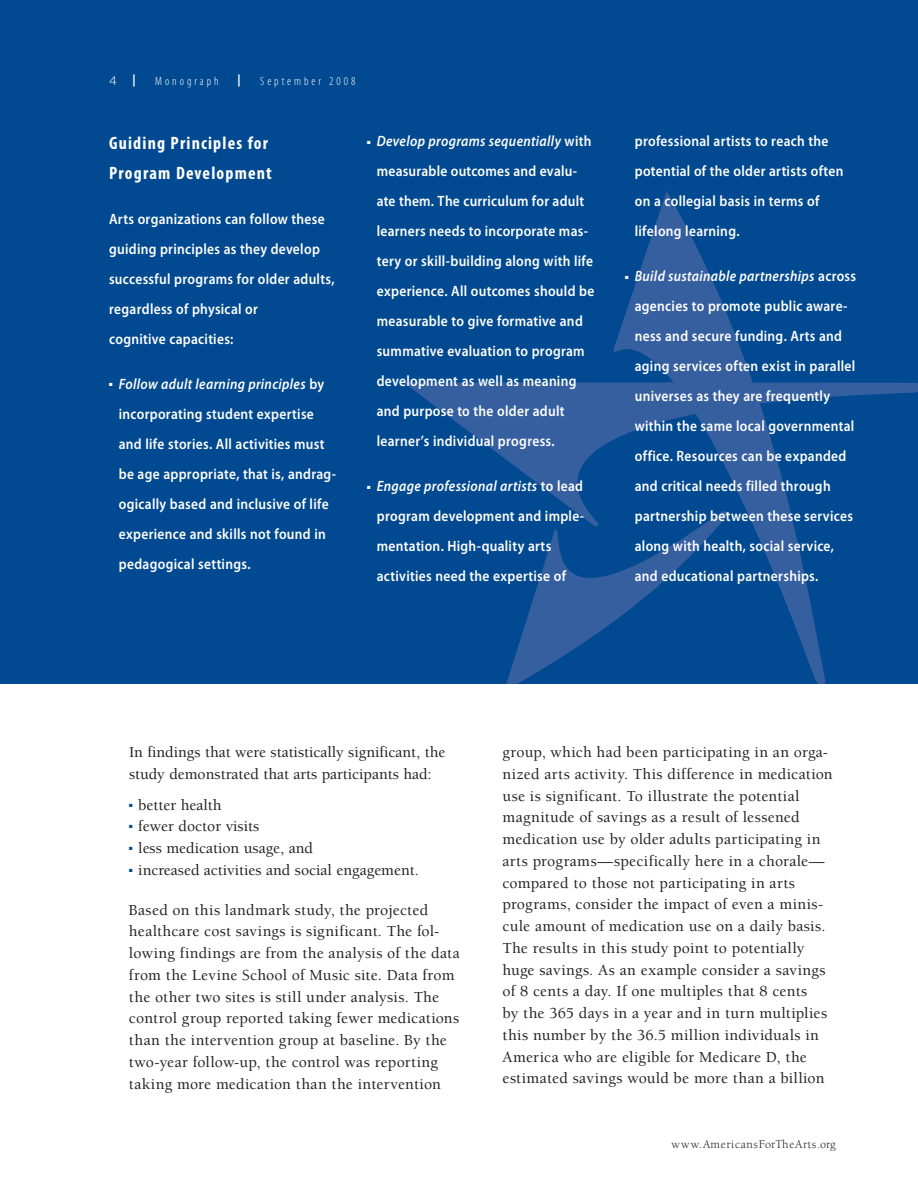
<style>
.page{position:relative;width:918px;height:1188px;background:#fff}
.page>*{position:absolute;margin:0;border:0;box-sizing:border-box;transform-origin:0 0}
.t1{font:700 condensed 18px/30px "Myriad Pro";letter-spacing:.065em;color:#fff}
.t2{font:500 15.75px/21.8px "Berkeley";letter-spacing:.01em;color:#231f20}
.t3{font:600 15px/30px "Myriad Pro";letter-spacing:.02em;color:#fff;scale:.9 1}
.t4{font:900 15px "Berkeley";color:#fff;scale:.95 1}
.t5{font:300 13.5px "Myriad Pro";color:#fff;scale:1.1 1}
.t6{font:12px "Berkeley";letter-spacing:.05em;color:#231f20}
.t7{font:300 condensed 12px "Myriad Pro";letter-spacing:.25em;color:#fff}
.s1{font-family:"Berkeley";font-weight:900;font-size:15px}
.s2{font-style:italic}
</style>
<div class="page">
<div style="left:0;top:0;width:918px;height:684px;background:#014990"></div>
<svg style="left:404px;top:191px;width:514px;height:493px"></svg>
<p class="t5" style="left:110px;top:72px;width:25px">4 <span class="s1">|</span></p>
<p class="t7" style="left:155px;top:74px;width:65px">Monograph</p>
<p class="t4" style="left:238px;top:72px;width:5px">|</p>
<p class="t7" style="left:260px;top:74px;width:97px">September 2008</p>
<p class="t1" style="left:109px;top:127px;width:164px">Guiding Principles for<br>Program Development</p>
<p class="t3" style="left:109px;top:203px;width:252px">Arts organizations can follow these guiding principles as they develop successful programs for older adults, regardless of physical or<br>cognitive capacities:</p>
<p class="t3" style="left:119px;top:368px;width:243px;text-indent:-10px">■ <span class="s2">Follow adult learning principles</span> by incorporating student expertise and life stories. All activities must be age appropriate, that is, andrag&shy;ogically based and inclusive of life experience and skills not found in pedagogical settings.</p>
<p class="t3" style="left:377px;top:126px;width:243px;text-indent:-10px">■ <span class="s2">Develop programs sequentially</span> with measurable outcomes and evalu&shy;ate them. The curriculum for adult learners needs to incorporate mas&shy;tery or skill-building along with life experience. All outcomes should be measurable to give formative and summative evaluation to program development as well as meaning and purpose to the older adult learner’s individual progress.</p>
<p class="t3" style="left:377px;top:471px;width:232px;text-indent:-10px">■ <span class="s2">Engage professional artists</span> to lead program development and imple&shy;mentation. High-quality arts activities need the expertise of</p>
<p class="t3" style="left:635px;top:126px;width:234px">professional artists to reach the potential of the older artists often on a collegial basis in terms of lifelong learning.</p>
<p class="t3" style="left:635px;top:261px;width:247px;text-indent:-10px">■ <span class="s2">Build sustainable partnerships</span> across agencies to promote public aware&shy;ness and secure funding. Arts and aging services often exist in parallel universes as they are frequently within the same local governmental office. Resources can be expanded and critical needs filled through partnership between these services along with health, social service, and educational partnerships.</p>
<p class="t2" style="left:129px;top:742px;width:318px">In findings that were statistically significant, the study demonstrated that arts participants had:</p>
<p class="t2" style="left:129px;top:794px;width:94px"><sup>■</sup> better health</p>
<p class="t2" style="left:129px;top:816px;width:132px"><sup>■</sup> fewer doctor visits</p>
<p class="t2" style="left:129px;top:838px;width:186px"><sup>■</sup> less medication usage, and</p>
<p class="t2" style="left:129px;top:859px;width:291px"><sup>■</sup> increased activities and social engagement.</p>
<p class="t2" style="left:129px;top:899px;width:332px">Based on this landmark study, the projected healthcare cost savings is significant. The fol&shy;lowing findings are from the analysis of the data from the Levine School of Music site. Data from the other two sites is still under analysis. The control group reported taking fewer medications than the intervention group at baseline. By the two-year follow-up, the control was reporting taking more medication than the intervention</p>
<p class="t2" style="left:502px;top:742px;width:332px">group, which had been participating in an orga&shy;nized arts activity. This difference in medication use is significant. To illustrate the potential magnitude of savings as a result of lessened medication use by older adults participating in arts programs—specifically here in a chorale— compared to those not participating in arts programs, consider the impact of even a minis&shy;cule amount of medication use on a daily basis.<br>The results in this study point to potentially huge savings. As an example consider a savings of 8 cents a day. If one multiples that 8 cents<br>by the 365 days in a year and in turn multiplies this number by the 36.5 million individuals in America who are eligible for Medicare D, the estimated savings would be more than a billion</p>
<p class="t6" style="left:671px;top:1138px;width:166px">www.AmericansfortheArts.org</p>
</div>
